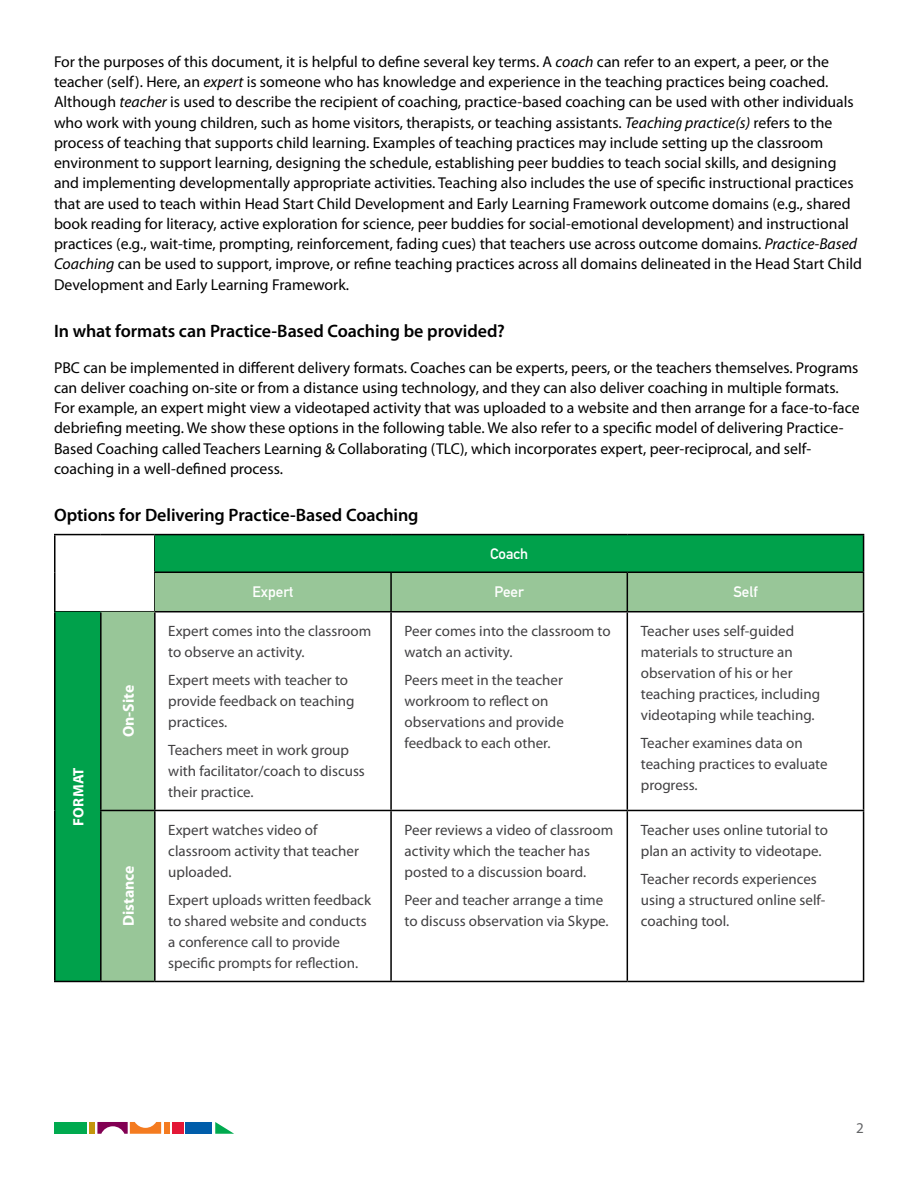
<style>
.page{position:relative;width:918px;height:1188px;background:#fff}
.page>*{position:absolute;margin:0;border:0;box-sizing:border-box;transform-origin:0 0}
.t1{font:600 18px "Dwvmyr Qsnlcs Myriad Pro";letter-spacing:-.005em;color:#000}
.t2{font:15.75px/20.2px "Pvpsff Gqqlks Myriad Pro";color:#000}
.t3{font:700 15.75px "Nbcdjh Dlwnbd Myriad Pro";color:#fff}
.t4{font:15px/21px "Pvpsff Gqqlks Myriad Pro";color:#414042}
.t5{font:15px "Bkwckn Yxrtvd DIN Mittelschrift Std";color:#fff}
.t6{font:700 15px "Nbcdjh Dlwnbd Myriad Pro";letter-spacing:.02em;color:#fff}
.t7{font:15px "Pvpsff Gqqlks Myriad Pro";color:#636466}
.s1{font-family:"Ksktln Tcsylr Myriad Pro";font-style:italic}
</style>
<div class="page">
<div style="left:54px;top:1122px;width:33px;height:12px;background:#00aa4f"></div>
<svg style="left:97px;top:1122px;width:64px;height:12px"></svg>
<div style="left:164px;top:1122px;width:6px;height:12px;background:#f47b20"></div>
<div style="left:185px;top:1122px;width:27px;height:12px;background:#005daa"></div>
<svg style="left:215px;top:1122px;width:19px;height:12px"></svg>
<div style="left:172px;top:1122px;width:11px;height:12px;background:#e31837"></div>
<div style="left:89px;top:1122px;width:6px;height:12px;background:#c4960c"></div>
<hr style="left:54px;top:534px;width:47px;height:1px;background:#000">
<hr style="left:54px;top:535px;width:2px;height:37px;background:#000">
<hr style="left:101px;top:534px;width:54px;height:1px;background:#000">
<hr style="left:54px;top:572px;width:2px;height:39px;background:#000">
<hr style="left:54px;top:611px;width:47px;height:1px;background:#000">
<svg style="left:55px;top:535px;width:808px;height:446px;background:#1ca95e"></svg>
<svg style="left:101px;top:572px;width:762px;height:409px"></svg>
<hr style="left:155px;top:534px;width:236px;height:1px;background:#000">
<hr style="left:391px;top:534px;width:236px;height:1px;background:#000">
<hr style="left:627px;top:534px;width:237px;height:1px;background:#000">
<hr style="left:863px;top:535px;width:1px;height:37px;background:#000">
<hr style="left:154px;top:572px;width:237px;height:1px;background:#000">
<hr style="left:391px;top:572px;width:236px;height:1px;background:#000">
<hr style="left:390px;top:573px;width:2px;height:38px;background:#000">
<hr style="left:627px;top:572px;width:237px;height:1px;background:#000">
<hr style="left:627px;top:573px;width:1px;height:38px;background:#000">
<hr style="left:863px;top:573px;width:1px;height:38px;background:#000">
<hr style="left:54px;top:612px;width:2px;height:198px;background:#000">
<hr style="left:100px;top:612px;width:2px;height:198px;background:#000">
<hr style="left:155px;top:611px;width:236px;height:1px;background:#000">
<hr style="left:154px;top:612px;width:2px;height:198px;background:#000">
<hr style="left:391px;top:611px;width:236px;height:1px;background:#000">
<hr style="left:390px;top:612px;width:2px;height:198px;background:#000">
<hr style="left:627px;top:611px;width:237px;height:1px;background:#000">
<hr style="left:627px;top:612px;width:1px;height:198px;background:#000">
<hr style="left:863px;top:612px;width:1px;height:198px;background:#000">
<hr style="left:54px;top:810px;width:2px;height:171px;background:#000">
<hr style="left:100px;top:810px;width:55px;height:1px;background:#000">
<hr style="left:100px;top:811px;width:2px;height:170px;background:#000">
<hr style="left:155px;top:810px;width:236px;height:1px;background:#000">
<hr style="left:154px;top:811px;width:2px;height:170px;background:#000">
<hr style="left:391px;top:810px;width:236px;height:1px;background:#000">
<hr style="left:390px;top:811px;width:2px;height:170px;background:#000">
<hr style="left:627px;top:810px;width:237px;height:1px;background:#000">
<hr style="left:627px;top:811px;width:1px;height:170px;background:#000">
<hr style="left:863px;top:811px;width:1px;height:170px;background:#000">
<hr style="left:54px;top:981px;width:47px;height:1px;background:#000">
<hr style="left:101px;top:981px;width:54px;height:1px;background:#000">
<hr style="left:155px;top:981px;width:236px;height:1px;background:#000">
<hr style="left:391px;top:981px;width:236px;height:1px;background:#000">
<hr style="left:627px;top:981px;width:237px;height:1px;background:#000">
<p class="t2" style="left:54px;top:51px;width:810px">For the purposes of this document, it is helpful to define several key terms. A <span class="s1">coach</span> can refer to an expert, a peer, or the teacher (self). Here, an <span class="s1">expert</span> is someone who has knowledge and experience in the teaching practices being coached.<br>Although <span class="s1">teacher</span> is used to describe the recipient of coaching, practice-based coaching can be used with other individuals who work with young children, such as home visitors, therapists, or teaching assistants. <span class="s1">Teaching practice(s)</span> refers to the process of teaching that supports child learning. Examples of teaching practices may include setting up the classroom environment to support learning, designing the schedule, establishing peer buddies to teach social skills, and designing and implementing developmentally appropriate activities. Teaching also includes the use of specific instructional practices that are used to teach within Head Start Child Development and Early Learning Framework outcome domains (e.g., shared book reading for literacy, active exploration for science, peer buddies for social-emotional development) and instructional practices (e.g., wait-time, prompting, reinforcement, fading cues) that teachers use across outcome domains. <span class="s1">Practice-Based Coaching</span> can be used to support, improve, or refine teaching practices across all domains delineated in the Head Start Child Development and Early Learning Framework.</p>
<h3 class="t1" style="left:54px;top:319px;width:452px">In what formats can Practice-Based Coaching be provided?</h3>
<p class="t2" style="left:54px;top:357px;width:807px">PBC can be implemented in different delivery formats. Coaches can be experts, peers, or the teachers themselves. Programs can deliver coaching on-site or from a distance using technology, and they can also deliver coaching in multiple formats.<br>For example, an expert might view a videotaped activity that was uploaded to a website and then arrange for a face-to-face debriefing meeting. We show these options in the following table. We also refer to a specific model of delivering Practice-Based Coaching called Teachers Learning &amp; Collaborating (TLC), which incorporates expert, peer-reciprocal, and self&shy;coaching in a well-defined process.</p>
<h3 class="t1" style="left:54px;top:504px;width:366px">Options for Delivering Practice-Based Coaching</h3>
<p class="t5" style="left:490px;top:545px;width:40px">Coach</p>
<p class="t5" style="left:253px;top:583px;width:42px">Expert</p>
<p class="t5" style="left:494px;top:583px;width:31px">Peer</p>
<p class="t5" style="left:733px;top:583px;width:26px">Self</p>
<p class="t6" style="left:69px;top:826px;width:60px;rotate:-90deg">FORMAT</p>
<p class="t3" style="left:118px;top:737px;width:54px;rotate:-90deg">On-Site</p>
<p class="t3" style="left:118px;top:926px;width:62px;rotate:-90deg">Distance</p>
<p class="t4" style="left:168px;top:621px;width:204px">Expert comes into the classroom to observe an activity.</p>
<p class="t4" style="left:168px;top:669px;width:188px">Expert meets with teacher to provide feedback on teaching practices.</p>
<p class="t4" style="left:168px;top:739px;width:198px">Teachers meet in work group with facilitator/coach to discuss their practice.</p>
<p class="t4" style="left:168px;top:819px;width:192px">Expert watches video of classroom activity that teacher uploaded.</p>
<p class="t4" style="left:168px;top:889px;width:204px">Expert uploads written feedback to shared website and conducts a conference call to provide specific prompts for reflection.</p>
<p class="t4" style="left:405px;top:621px;width:208px">Peer comes into the classroom to watch an activity.</p>
<p class="t4" style="left:405px;top:669px;width:161px">Peers meet in the teacher workroom to reflect on observations and provide feedback to each other.</p>
<p class="t4" style="left:405px;top:819px;width:210px">Peer reviews a video of classroom activity which the teacher has posted to a discussion board.</p>
<p class="t4" style="left:405px;top:889px;width:206px">Peer and teacher arrange a time to discuss observation via Skype.</p>
<p class="t4" style="left:641px;top:621px;width:181px">Teacher uses self-guided materials to structure an observation of his or her teaching practices, including videotaping while teaching.</p>
<p class="t4" style="left:641px;top:732px;width:188px">Teacher examines data on teaching practices to evaluate progress.</p>
<p class="t4" style="left:641px;top:819px;width:189px">Teacher uses online tutorial to plan an activity to videotape.</p>
<p class="t4" style="left:641px;top:868px;width:186px">Teacher records experiences using a structured online self&shy;coaching tool.</p>
<p class="t7" style="left:856px;top:1119px;width:9px">2</p>
</div>
